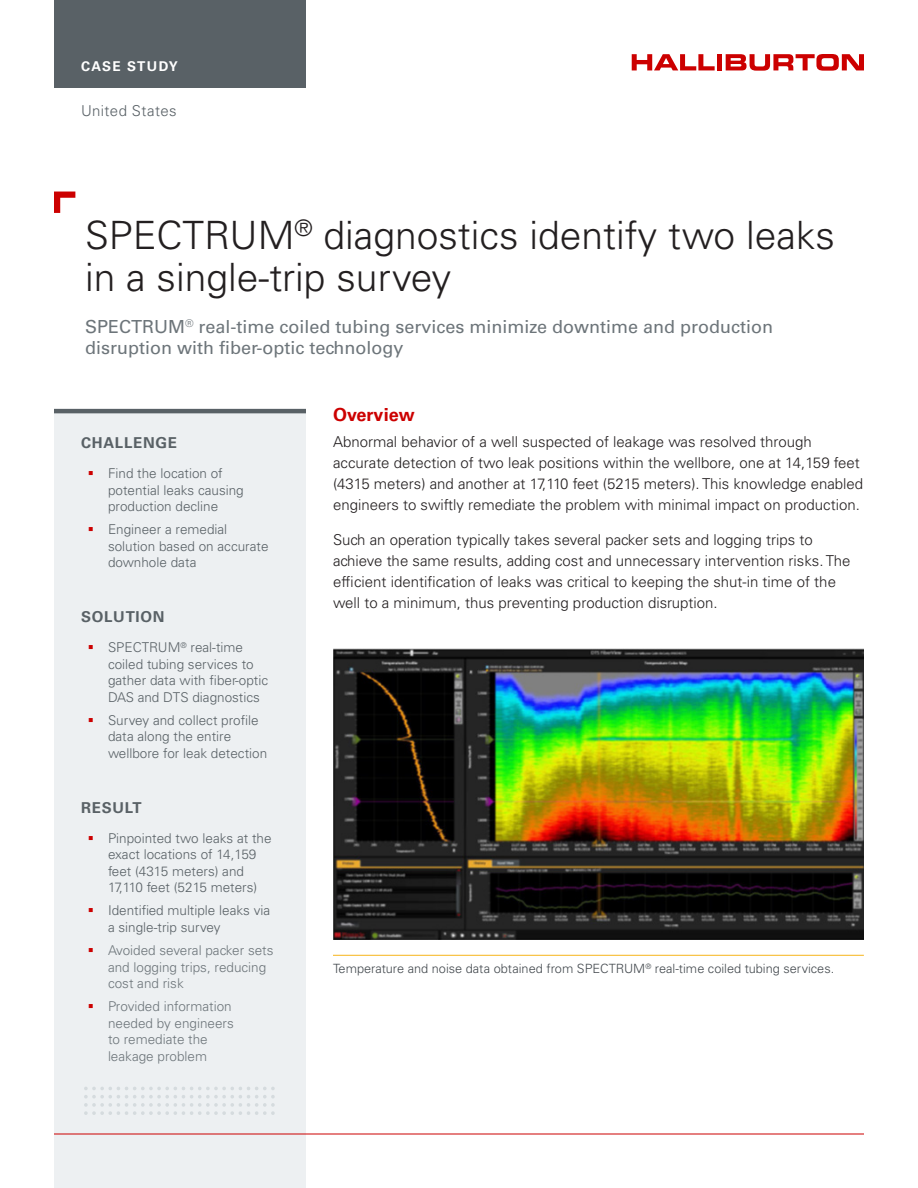
<style>
.page{position:relative;width:918px;height:1188px;background:#fff}
.page>*{position:absolute;margin:0;border:0;box-sizing:border-box;transform-origin:0 0}
._02_Headline{font:300 39px/42px "Univers LT Std";color:#231f20}
._02_Headline-2{font:18px/21.6px "Univers LT Std";color:#6d757a}
._02_Subhead__2{font:700 18px "Univers LT Std";color:#c00}
._02_Body_10pt{font:300 15px/21px "Univers LT Std";color:#231f20}
._03_Subhead_Sidebar{font:700 15px "Univers LT Std";letter-spacing:.05em;color:#596166}
.t1{font:300 15px "Univers LT Std";letter-spacing:.025em;color:#596166}
.t2{font:300 13.5px/16.5px "Univers LT Std";color:#596166}
.t3{font:300 13.5px/16.5px "Univers LT Std";color:#6d757a}
.t4{font:700 13.5px "Univers LT Std";letter-spacing:.1em;color:#fff}
._03_Photo_Caption__1{font:300 12.75px "Univers LT Std";color:#43494e}
</style>
<div class="page">
<svg style="left:54px;top:192px;width:21px;height:21px"></svg>
<hr style="left:333px;top:955px;width:531px;height:1px;background:#f7b519">
<img style="left:333px;top:648px;width:531px;height:292px">
<div style="left:54px;top:413px;width:252px;height:775px;background:#edf0f2"></div>
<img style="left:84px;top:1087px;width:191px;height:28px">
<hr style="left:54px;top:409px;width:252px;height:4px;background:#596166">
<div style="left:54px;top:0;width:252px;height:88px;background:#596166"></div>
<svg style="left:632px;top:54px;width:83px;height:16px"></svg>
<div style="left:717px;top:54px;width:5px;height:16px;background:#c00"></div>
<svg style="left:726px;top:54px;width:138px;height:17px"></svg>
<hr style="left:54px;top:1134px;width:810px;height:1px;background:#c00">
<p class="t4" style="left:81px;top:58px;width:98px">CASE STUDY</p>
<p class="t1" style="left:81px;top:102px;width:97px">United States</p>
<p class="_02_Headline" style="left:85px;top:214px;width:751px">SPECTRUM<sup>®</sup> diagnostics identify two leaks in a single-trip survey</p>
<p class="_02_Headline-2" style="left:85px;top:316px;width:690px">SPECTRUM<sup>®</sup> real-time coiled tubing services minimize downtime and production disruption with fiber-optic technology</p>
<p class="_03_Subhead_Sidebar" style="left:81px;top:434px;width:98px">CHALLENGE</p>
<p class="t2" style="left:108px;top:465px;width:137px">Find the location of potential leaks causing production decline</p>
<p class="t2" style="left:108px;top:521px;width:162px">Engineer a remedial solution based on accurate downhole data</p>
<p class="_03_Subhead_Sidebar" style="left:81px;top:608px;width:85px">SOLUTION</p>
<p class="t2" style="left:108px;top:639px;width:162px">SPECTRUM<sup>®</sup> real-time coiled tubing services to gather data with fiber-optic<br>DAS and DTS diagnostics</p>
<p class="t2" style="left:108px;top:712px;width:161px">Survey and collect profile data along the entire wellbore for leak detection</p>
<p class="_03_Subhead_Sidebar" style="left:81px;top:799px;width:62px">RESULT</p>
<p class="t2" style="left:108px;top:830px;width:165px">Pinpointed two leaks at the exact locations of 14,159 feet (4315 meters) and<br>17,110 feet (5215 meters)</p>
<p class="t2" style="left:108px;top:902px;width:164px">Identified multiple leaks via a single-trip survey</p>
<p class="t3" style="left:108px;top:942px;width:167px">Avoided several packer sets and logging trips, reducing cost and risk</p>
<p class="t3" style="left:108px;top:998px;width:127px">Provided information needed by engineers to remediate the leakage problem</p>
<p class="_02_Subhead__2" style="left:333px;top:404px;width:83px">Overview</p>
<p class="_02_Body_10pt" style="left:333px;top:431px;width:532px">Abnormal behavior of a well suspected of leakage was resolved through accurate detection of two leak positions within the wellbore, one at 14,159 feet (4315 meters) and another at 17,110 feet (5215 meters). This knowledge enabled engineers to swiftly remediate the problem with minimal impact on production.</p>
<p class="_02_Body_10pt" style="left:333px;top:529px;width:519px">Such an operation typically takes several packer sets and logging trips to achieve the same results, adding cost and unnecessary intervention risks. The efficient identification of leaks was critical to keeping the shut-in time of the well to a minimum, thus preventing production disruption.</p>
<p class="_03_Photo_Caption__1" style="left:333px;top:961px;width:503px">Temperature and noise data obtained from SPECTRUM<sup>®</sup> real-time coiled tubing services.</p>
</div>
